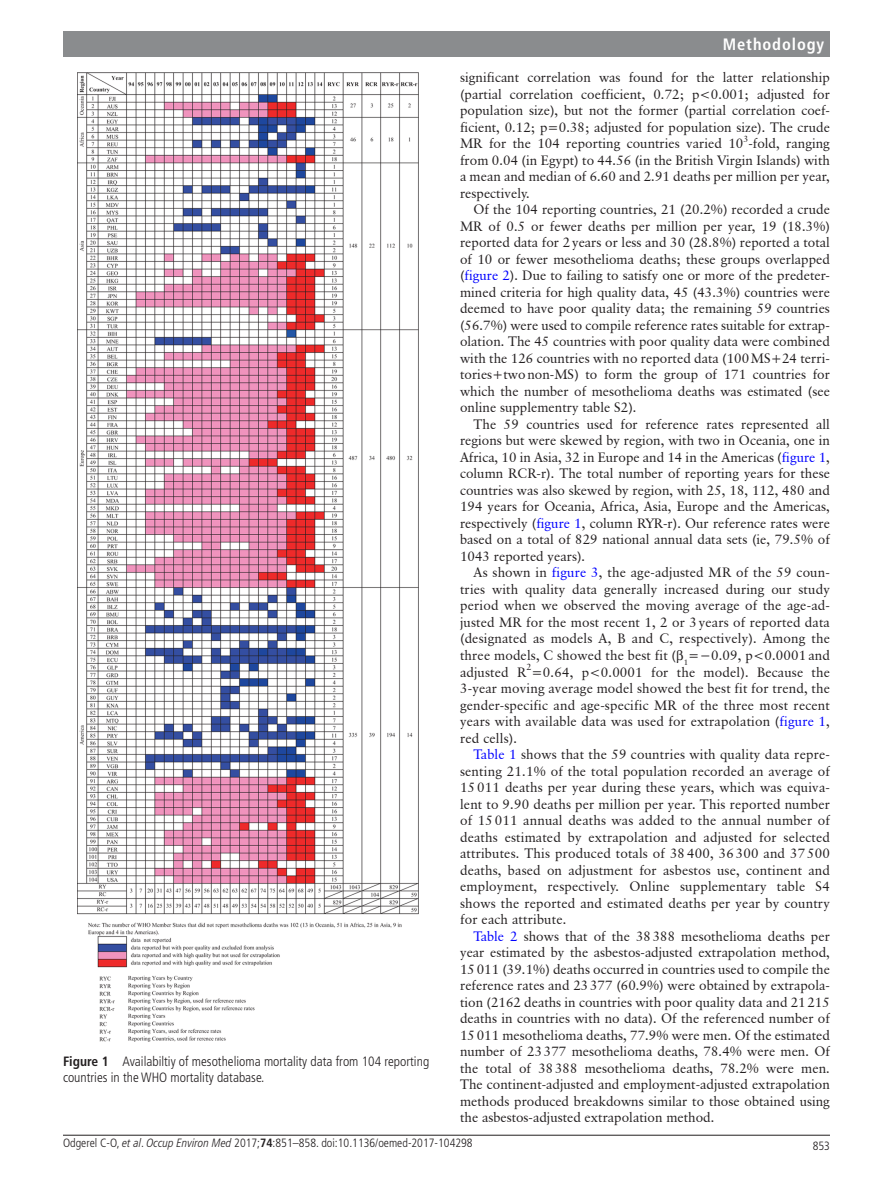
<style>
.page{position:relative;width:893px;height:1191px;background:#fff}
.page>*{position:absolute;margin:0;border:0;box-sizing:border-box;transform-origin:0 0}
.t1{font:700 condensed 16.5px "Frutiger LT Pro";letter-spacing:.055em;color:#fff}
.t2{font:13.5px/16.5px "Classical Garamond BT";color:#231f20;text-align:justify}
.t3{font:300 condensed 13.5px/16.5px "Frutiger LT Pro";color:#231f20}
.t4{font:300 condensed 12px "Frutiger LT Pro";color:#231f20}
.s1{font-weight:700}
.s2{color:#00f}
.s3{font-style:italic}
</style>
<div class="page">
<hr style="left:63px;top:1134px;width:767px;height:1px;background:#231f20">
<div style="left:63px;top:31px;width:767px;height:25px;background:#8a8c8e"></div>
<img style="left:78px;top:72px;width:340px;height:969px">
<p class="t3" style="left:63px;top:1052px;width:368px"><span class="s1">Figure 1</span> Availabiltiy of mesothelioma mortality data from 104 reporting countries in the WHO mortality database.</p>
<p class="t1" style="left:723px;top:34px;width:103px">Methodology</p>
<p class="t2" style="left:460px;top:69px;width:371px">significant correlation was found for the latter relationship (partial correlation coefficient, 0.72; p&lt;0.001; adjusted for population size), but not the former (partial correlation coef&shy;ficient, 0.12; p=0.38; adjusted for population size). The crude MR for the 104 reporting countries varied 10<sup>3</sup>-fold, ranging from 0.04 (in Egypt) to 44.56 (in the British Virgin Islands) with a mean and median of 6.60 and 2.91 deaths per million per year, respectively.</p>
<p class="t2" style="left:460px;top:201px;width:371px;text-indent:14px">Of the 104 reporting countries, 21 (20.2%) recorded a crude MR of 0.5 or fewer deaths per million per year, 19 (18.3%) reported data for 2years or less and 30 (28.8%) reported a total of 10 or fewer mesothelioma deaths; these groups overlapped (<span class="s2">figure 2</span>). Due to failing to satisfy one or more of the predeter&shy;mined criteria for high quality data, 45 (43.3%) countries were deemed to have poor quality data; the remaining 59 countries (56.7%) were used to compile reference rates suitable for extrap&shy;olation. The 45 countries with poor quality data were combined with the 126 countries with no reported data (100MS+24 terri&shy;tories+twonon-MS) to form the group of 171 countries for which the number of mesothelioma deaths was estimated (see online supplementry table S2).</p>
<p class="t2" style="left:460px;top:416px;width:371px;text-indent:14px">The 59 countries used for reference rates represented all regions but were skewed by region, with two in Oceania, one in Africa, 10 in Asia, 32 in Europe and 14 in the Americas (<span class="s2">figure 1</span>, column RCR-r). The total number of reporting years for these countries was also skewed by region, with 25, 18, 112, 480 and 194 years for Oceania, Africa, Asia, Europe and the Americas, respectively (<span class="s2">figure 1</span>, column RYR-r). Our reference rates were based on a total of 829 national annual data sets (ie, 79.5% of 1043 reported years).</p>
<p class="t2" style="left:460px;top:564px;width:371px;text-indent:14px">As shown in <span class="s2">figure 3</span>, the age-adjusted MR of the 59 coun&shy;tries with quality data generally increased during our study period when we observed the moving average of the age-ad&shy;justed MR for the most recent 1, 2 or 3 years of reported data (designated as models A, B and C, respectively). Among the three models, C showed the best fit ( <sub>1</sub>=−0.09, p&lt;0.0001 and adjusted R<sup>2</sup>=0.64, p&lt;0.0001 for the model). Because the 3-year moving average model showed the best fit for trend, the gender-specific and age-specific MR of the three most recent years with available data was used for extrapolation (<span class="s2">figure 1</span>, red cells).</p>
<p class="t2" style="left:460px;top:746px;width:371px;text-indent:14px"><span class="s2">Table 1</span> shows that the 59 countries with quality data repre&shy;senting 21.1% of the total population recorded an average of 15 011 deaths per year during these years, which was equiva&shy;lent to 9.90 deaths per million per year. This reported number of 15 011 annual deaths was added to the annual number of deaths estimated by extrapolation and adjusted for selected attributes. This produced totals of 38 400, 36 300 and 37 500 deaths, based on adjustment for asbestos use, continent and employment, respectively. Online supplementary table S4 shows the reported and estimated deaths per year by country for each attribute.</p>
<p class="t2" style="left:460px;top:927px;width:371px;text-indent:14px"><span class="s2">Table 2</span> shows that of the 38388 mesothelioma deaths per year estimated by the asbestos-adjusted extrapolation method, 15011 (39.1%) deaths occurred in countries used to compile the reference rates and 23377 (60.9%) were obtained by extrapola&shy;tion (2162 deaths in countries with poor quality data and 21215 deaths in countries with no data). Of the referenced number of 15011 mesothelioma deaths, 77.9% were men. Of the estimated number of 23377 mesothelioma deaths, 78.4% were men. Of the total of 38388 mesothelioma deaths, 78.2% were men.<br>The continent-adjusted and employment-adjusted extrapolation methods produced breakdowns similar to those obtained using the asbestos-adjusted extrapolation method.</p>
<p class="t4" style="left:63px;top:1136px;width:411px">Odgerel C-O, <span class="s3">et al</span>. <span class="s3">Occup Environ Med</span> 2017;<span class="s1">74</span>:851–858. doi:10.1136/oemed-2017-104298</p>
<p class="t4" style="left:813px;top:1138px;width:19px">853</p>
</div>
